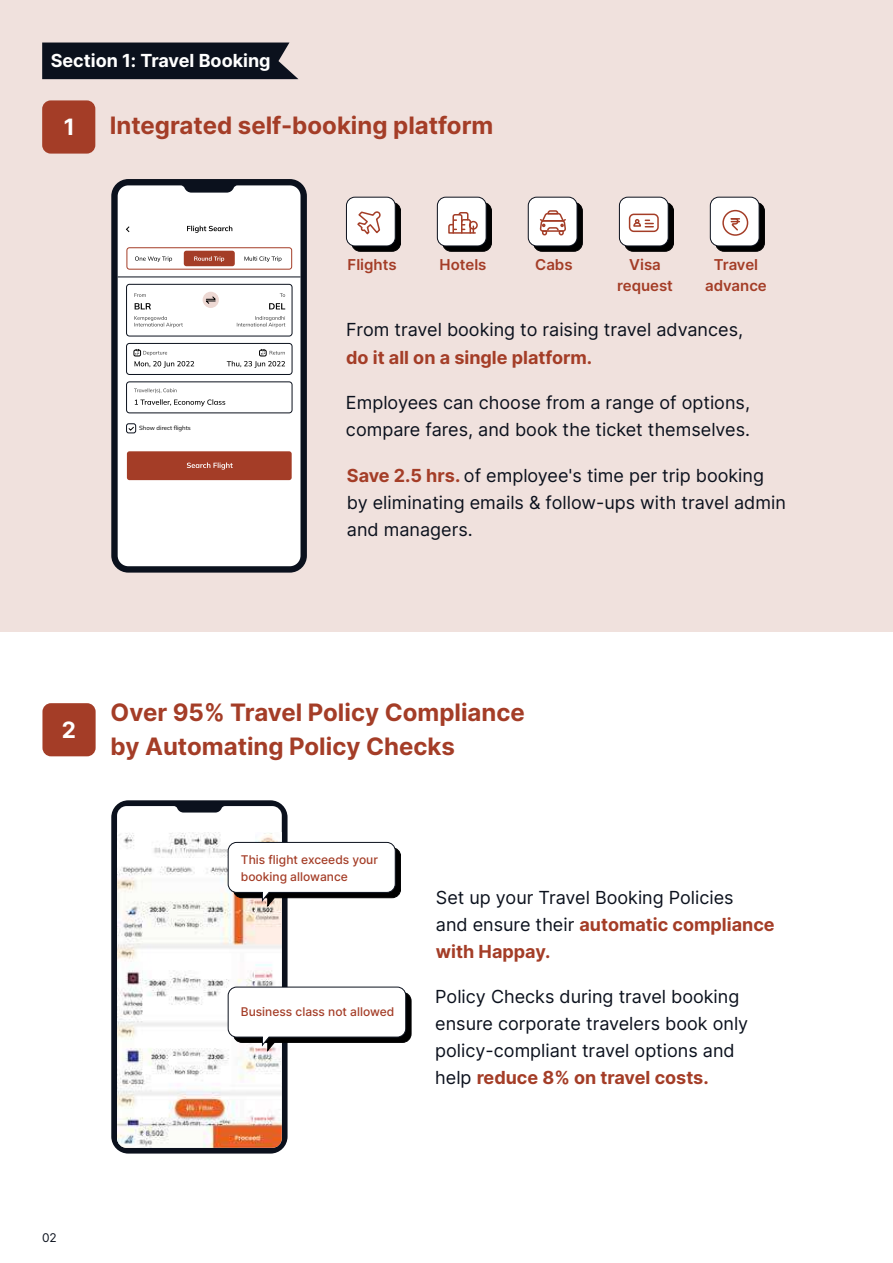
<style>
.page{position:relative;width:893px;height:1263px;background:#fff}
.page>*{position:absolute;margin:0;border:0;box-sizing:border-box;transform-origin:0 0}
.t1{font:700 24px/33.6px "Inter";color:#a43d27}
.t2{font:700 22.5px "Inter";color:#fff}
.t3{font:18px/27px "Inter";color:#0b111d}
.t4{font:700 18px "Inter";color:#a43d27}
.t5{font:700 18px "Inter";color:#fff}
.t6{font:600 15px/21px "Inter";color:#a43d27;text-align:center}
.t7{font:500 12px/16.8px "Inter";color:#a43d27}
.t8{font:12px "Inter";color:#0b111d}
.t9{font:6px "Mulish";color:#000}
.s1{font-weight:700;color:#a43d27}
</style>
<div class="page">
<div style="left:0;top:0;width:893px;height:631px;background:#f0e1dd"></div>
<div style="left:42px;top:100px;width:53px;height:54px;background:#a43d27;border-radius:9px"></div>
<div style="left:111px;top:179px;width:196px;height:394px;background:#0b111d;border-radius:17px"></div>
<div style="left:118px;top:185px;width:183px;height:381px;background:#fff"></div>
<div style="left:127px;top:248px;width:165px;height:21px;background:#fff;border-radius:3px"></div>
<div style="left:127px;top:247px;width:165px;height:23px;border:1px solid #a43d27;border-radius:3px"></div>
<div style="left:184px;top:251px;width:51px;height:15px;background:#a43d27;border-radius:3px"></div>
<svg style="left:194px;top:256px;width:30px;height:6px"></svg>
<svg style="left:245px;top:256px;width:36px;height:6px"></svg>
<svg style="left:135px;top:256px;width:37px;height:6px"></svg>
<svg style="left:125px;top:226px;width:5px;height:7px"></svg>
<svg style="left:187px;top:226px;width:45px;height:7px"></svg>
<hr style="left:118px;top:277px;width:183px;height:1px;background:#0b111d">
<div style="left:127px;top:284px;width:165px;height:52px;background:#fff;border-radius:3px"></div>
<div style="left:126px;top:284px;width:166px;height:52px;border:1px solid #0b111d;border-radius:3px"></div>
<svg style="left:134px;top:293px;width:12px;height:4px"></svg>
<svg style="left:134px;top:316px;width:49px;height:12px"></svg>
<svg style="left:135px;top:303px;width:16px;height:6px"></svg>
<svg style="left:280px;top:293px;width:5px;height:4px"></svg>
<svg style="left:237px;top:316px;width:48px;height:12px"></svg>
<svg style="left:269px;top:303px;width:16px;height:6px"></svg>
<div style="left:203px;top:292px;width:16px;height:16px;background:#edd8d3;border-radius:50%"></div>
<svg style="left:206px;top:296px;width:10px;height:8px"></svg>
<div style="left:127px;top:343px;width:165px;height:31px;background:#fff;border-radius:3px"></div>
<div style="left:126px;top:343px;width:166px;height:32px;border:1px solid #0b111d;border-radius:3px"></div>
<svg style="left:227px;top:361px;width:58px;height:7px"></svg>
<div style="left:259px;top:350px;width:8px;height:6px;border:1px solid #000"></div>
<svg style="left:261px;top:349px;width:24px;height:6px"></svg>
<div style="left:134px;top:350px;width:7px;height:6px;border:1px solid #000"></div>
<svg style="left:135px;top:349px;width:59px;height:19px"></svg>
<div style="left:127px;top:382px;width:165px;height:31px;background:#fff;border-radius:3px"></div>
<div style="left:126px;top:381px;width:166px;height:32px;border:1px solid #0b111d;border-radius:3px"></div>
<svg style="left:135px;top:399px;width:90px;height:7px"></svg>
<svg style="left:134px;top:388px;width:43px;height:5px"></svg>
<div style="left:127px;top:451px;width:165px;height:29px;background:#a43d27;border-radius:3px"></div>
<svg style="left:187px;top:462px;width:46px;height:8px"></svg>
<div style="left:127px;top:424px;width:9px;height:9px;background:#fff;border-radius:2px"></div>
<div style="left:126px;top:423px;width:10px;height:10px;border:1px solid #0b111d;border-radius:2px"></div>
<svg style="left:128px;top:426px;width:7px;height:5px"></svg>
<div style="left:42px;top:703px;width:54px;height:53px;background:#a43d27;border-radius:9px"></div>
<div style="left:111px;top:800px;width:177px;height:353px;background:#0b111d;border-radius:17px"></div>
<svg style="left:117px;top:806px;width:165px;height:26px;fill:#fff"></svg>
<img style="left:117px;top:832px;width:165px;height:316px">
<svg style="left:227px;top:842px;width:174px;height:64px"></svg>
<svg style="left:227px;top:986px;width:184px;height:65px"></svg>
<div style="left:352px;top:202px;width:49px;height:49px;background:#000;border-radius:9px"></div>
<div style="left:351px;top:202px;width:50px;height:50px;border:1px solid #000;border-radius:9px"></div>
<div style="left:346px;top:197px;width:49px;height:49px;background:#fff;border-radius:9px"></div>
<div style="left:346px;top:197px;width:50px;height:49px;border:1px solid #0b111d;border-radius:9px"></div>
<div style="left:443px;top:202px;width:48px;height:49px;background:linear-gradient(to right,#040509,#010203);border-radius:9px"></div>
<div style="left:442px;top:202px;width:50px;height:50px;border:1px solid #000;border-radius:9px"></div>
<div style="left:437px;top:197px;width:49px;height:49px;background:#fff;border-radius:9px"></div>
<div style="left:437px;top:197px;width:49px;height:49px;border:1px solid #0b111d;border-radius:9px"></div>
<div style="left:533px;top:202px;width:50px;height:50px;border:1px solid #000;border-radius:9px"></div>
<div style="left:528px;top:197px;width:49px;height:49px;background:#fff;border-radius:9px"></div>
<div style="left:528px;top:197px;width:49px;height:49px;border:1px solid #0b111d;border-radius:9px"></div>
<div style="left:625px;top:202px;width:48px;height:49px;background:#000;border-radius:9px"></div>
<div style="left:624px;top:202px;width:50px;height:50px;border:1px solid #000;border-radius:9px"></div>
<div style="left:619px;top:197px;width:49px;height:49px;background:#fff;border-radius:9px"></div>
<div style="left:619px;top:197px;width:50px;height:49px;border:1px solid #0b111d;border-radius:9px"></div>
<div style="left:716px;top:202px;width:48px;height:49px;background:linear-gradient(to right,#040509,#010103);border-radius:9px"></div>
<div style="left:715px;top:202px;width:50px;height:50px;border:1px solid #000;border-radius:9px"></div>
<div style="left:710px;top:197px;width:49px;height:49px;background:#fff;border-radius:9px"></div>
<div style="left:710px;top:197px;width:49px;height:49px;border:1px solid #0b111d;border-radius:9px"></div>
<svg style="left:357px;top:211px;width:24px;height:24px"></svg>
<div style="left:469px;top:221px;width:9px;height:9px;border:2px solid #a43d27;border-radius:50%"></div>
<svg style="left:448px;top:212px;width:29px;height:22px"></svg>
<svg style="left:533px;top:202px;width:49px;height:48px"></svg>
<div style="left:629px;top:214px;width:30px;height:18px;border:2px solid #a43d27;border-radius:4px"></div>
<svg style="left:633px;top:219px;width:20px;height:8px"></svg>
<svg style="left:730px;top:218px;width:9px;height:13px"></svg>
<div style="left:722px;top:210px;width:26px;height:26px;border:2px solid #a43d27;border-radius:50%"></div>
<div style="left:42px;top:43px;width:256px;height:36px;background:#0b111d"></div>
<p class="t5" style="left:51px;top:48px;width:221px">Section 1: Travel Booking</p>
<p class="t2" style="left:64px;top:110px;width:13px">1</p>
<h1 class="t1" style="left:110px;top:108px;width:385px">Integrated self-booking platform</h1>
<p class="t6" style="left:348px;top:254px;width:51px">Flights</p>
<p class="t6" style="left:440px;top:254px;width:48px">Hotels</p>
<p class="t6" style="left:535px;top:254px;width:39px">Cabs</p>
<p class="t6" style="left:617px;top:254px;width:57px">Visa request</p>
<p class="t6" style="left:705px;top:254px;width:63px">Travel advance</p>
<p class="t9" style="left:139px;top:424px;width:53px">Show direct flights</p>
<p class="t3" style="left:346px;top:316px;width:398px">From travel booking to raising travel advances,</p>
<p class="t4" style="left:346px;top:344px;width:248px">do it all on a single platform.</p>
<p class="t3" style="left:346px;top:388px;width:406px">Employees can choose from a range of options, compare fares, and book the ticket themselves.</p>
<p class="t3" style="left:347px;top:462px;width:440px"><span class="s1">Save 2.5 hrs.</span> of employee's time per trip booking by eliminating emails &amp; follow-ups with travel admin and managers.</p>
<p class="t2" style="left:62px;top:713px;width:16px">2</p>
<h1 class="t1" style="left:111px;top:695px;width:416px">Over 95% Travel Policy Compliance by Automating Policy Checks</h1>
<p class="t7" style="left:241px;top:851px;width:139px">This flight exceeds your booking allowance</p>
<p class="t7" style="left:241px;top:1003px;width:155px">Business class not allowed</p>
<p class="t3" style="left:436px;top:883px;width:340px">Set up your Travel Booking Policies<br>and ensure their <span class="s1">automatic compliance with Happay.</span></p>
<p class="t3" style="left:435px;top:982px;width:314px">Policy Checks during travel booking ensure corporate travelers book only policy-compliant travel options and help <span class="s1">reduce 8% on travel costs.</span></p>
<p class="t8" style="left:42px;top:1229px;width:16px">02</p>
</div>
